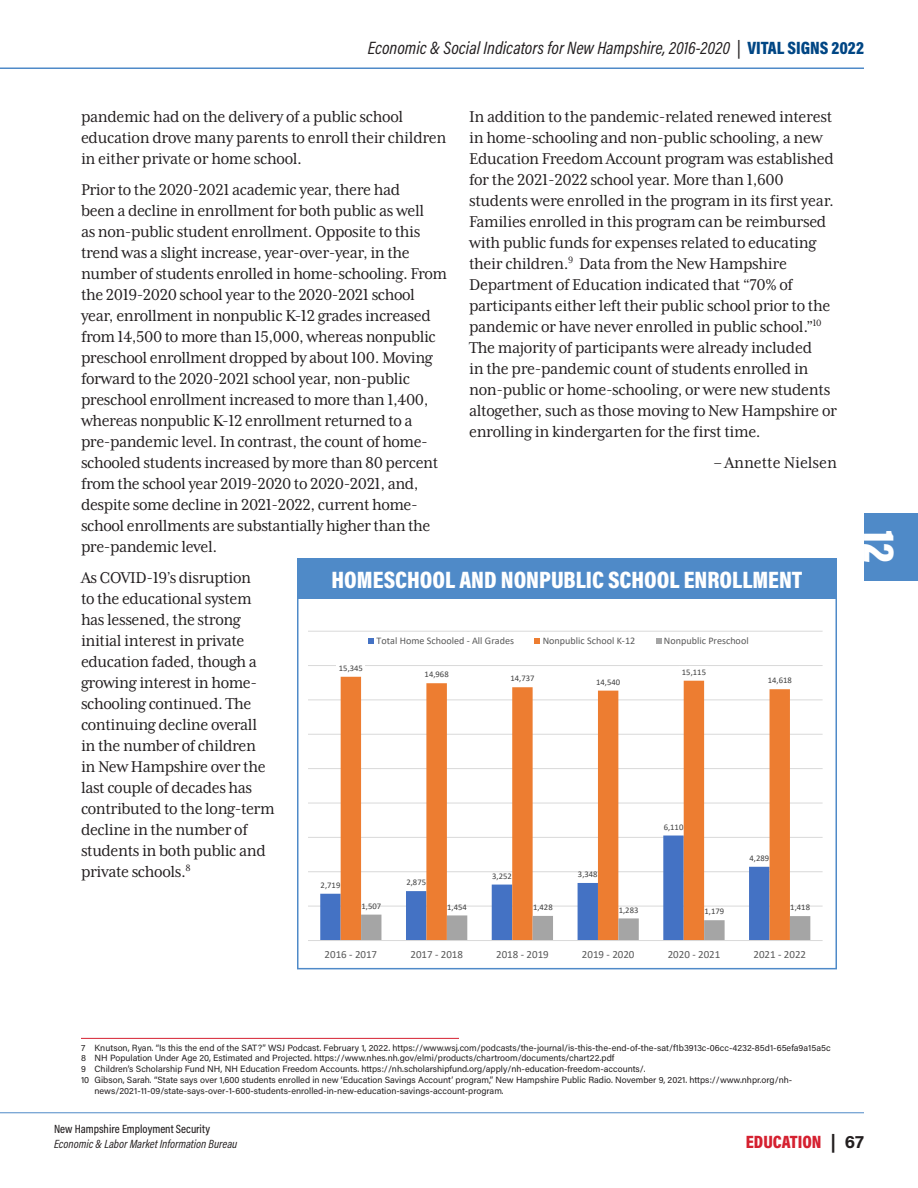
<style>
.page{position:relative;width:918px;height:1188px;background:#fff}
.page>*{position:absolute;margin:0;border:0;box-sizing:border-box;transform-origin:0 0}
.t1{font:900 45px "Acumin Pro Cond";color:#fff}
.t2{font:900 24px "Acumin Pro Cond";color:#fff}
.body{font:18px/21px "Mrs Eaves XL Serif Nar OT";letter-spacing:-.025em;color:#231f20}
.first_para_after_hea{font:18px/21px "Mrs Eaves XL Serif Nar OT";letter-spacing:-.02em;color:#231f20}
.t3{font:italic 18px "Acumin Pro Cond";color:#231f20}
.body-2{font:18px "Mrs Eaves XL Serif Nar OT";letter-spacing:-.005em;color:#231f20}
.t4{font:900 18px "Acumin Pro Cond";color:#d52130}
.t5{font:italic 12px "Acumin Pro Cond";color:#231f20}
.t6{font:500 12px "Acumin Pro Cond";color:#231f20}
.t7{font:10.95px "Calibri";color:#595959}
.t8{font:10.05px "Calibri";color:#595959}
.footnotes{font:9px/10.8px "Acumin Pro";color:#231f20}
.t9{font:8.55px "Calibri";letter-spacing:.005em;color:#404040}
.s1{font-weight:500;font-style:normal}
.s2{font-weight:900;font-style:normal;color:#004684}
.s3{font-family:"Acumin Pro";font-weight:700;color:#231f20}
</style>
<div class="page">
<hr style="left:0;top:68px;width:864px;height:1px;background:#4f8ac8">
<hr style="left:0;top:1112px;width:864px;height:1px;background:#4f8ac8">
<div style="left:864px;top:513px;width:54px;height:67px;background:#4f8ac8"></div>
<hr style="left:81px;top:1038px;width:378px;height:1px;background:#d52130">
<hr style="left:308px;top:906px;width:515px;height:1px;background:#d9d9d9">
<hr style="left:308px;top:871px;width:515px;height:1px;background:#d9d9d9">
<hr style="left:308px;top:837px;width:515px;height:1px;background:#d9d9d9">
<hr style="left:308px;top:803px;width:515px;height:1px;background:#d9d9d9">
<hr style="left:308px;top:768px;width:515px;height:1px;background:#d9d9d9">
<hr style="left:308px;top:734px;width:515px;height:1px;background:#d9d9d9">
<hr style="left:308px;top:700px;width:515px;height:1px;background:#d9d9d9">
<hr style="left:308px;top:665px;width:515px;height:1px;background:#d9d9d9">
<hr style="left:308px;top:631px;width:515px;height:1px;background:#d9d9d9">
<svg style="left:320px;top:836px;width:21px;height:104px"></svg>
<svg style="left:341px;top:677px;width:449px;height:263px"></svg>
<svg style="left:361px;top:915px;width:449px;height:25px"></svg>
<hr style="left:308px;top:940px;width:515px;height:1px;background:#d9d9d9">
<div style="left:337px;top:662px;width:28px;height:12px;background:#fff"></div>
<div style="left:422px;top:668px;width:29px;height:13px;background:#fff"></div>
<div style="left:508px;top:672px;width:29px;height:13px;background:#fff"></div>
<div style="left:594px;top:675px;width:28px;height:13px;background:#fff"></div>
<div style="left:680px;top:666px;width:28px;height:12px;background:#fff"></div>
<div style="left:766px;top:674px;width:28px;height:13px;background:#fff"></div>
<svg style="left:368px;top:638px;width:6px;height:6px"></svg>
<svg style="left:535px;top:638px;width:5px;height:6px"></svg>
<svg style="left:656px;top:638px;width:5px;height:6px"></svg>
<div style="left:297px;top:559px;width:540px;height:40px;background:#4f8ac8"></div>
<p class="t3" style="left:368px;top:36px;width:498px">Economic &amp; Social Indicators for New Hampshire, 2016-2020 <span class="s1">|</span> <span class="s2">VITAL SIGNS 2022</span></p>
<p class="first_para_after_hea" style="left:81px;top:107px;width:367px">pandemic had on the delivery of a public school education drove many parents to enroll their children in either private or home school.</p>
<p class="body" style="left:81px;top:179px;width:368px">Prior to the 2020-2021 academic year, there had<br>been a decline in enrollment for both public as well<br>as non-public student enrollment. Opposite to this trend was a slight increase, year-over-year, in the number of students enrolled in home-schooling. From the 2019-2020 school year to the 2020-2021 school year, enrollment in nonpublic K-12 grades increased from 14,500 to more than 15,000, whereas nonpublic preschool enrollment dropped by about 100. Moving forward to the 2020-2021 school year, non-public preschool enrollment increased to more than 1,400, whereas nonpublic K-12 enrollment returned to a pre-pandemic level. In contrast, the count of home&shy;schooled students increased by more than 80 percent from the school year 2019-2020 to 2020-2021, and, despite some decline in 2021-2022, current home&shy;school enrollments are substantially higher than the pre-pandemic level.</p>
<p class="body" style="left:81px;top:567px;width:195px">As COVID-19’s disruption<br>to the educational system has lessened, the strong initial interest in private education faded, though a growing interest in home&shy;schooling continued. The continuing decline overall in the number of children in New Hampshire over the last couple of decades has contributed to the long-term decline in the number of students in both public and private schools.<sup>8</sup></p>
<p class="body" style="left:469px;top:107px;width:369px">In addition to the pandemic-related renewed interest in home-schooling and non-public schooling, a new Education Freedom Account program was established for the 2021-2022 school year. More than 1,600 students were enrolled in the program in its first year.<br>Families enrolled in this program can be reimbursed with public funds for expenses related to educating their children.<sup>9</sup> Data from the New Hampshire Department of Education indicated that “70% of participants either left their public school prior to the pandemic or have never enrolled in public school.”<sup>10<br></sup>The majority of participants were already included<br>in the pre-pandemic count of students enrolled in non-public or home-schooling, or were new students altogether, such as those moving to New Hampshire or enrolling in kindergarten for the first time.</p>
<p class="body-2" style="left:714px;top:453px;width:124px">– Annette Nielsen</p>
<p class="t2" style="left:332px;top:564px;width:472px">HOMESCHOOL AND NONPUBLIC SCHOOL ENROLLMENT</p>
<p class="t8" style="left:377px;top:633px;width:139px">Total Home Schooled - All Grades</p>
<p class="t8" style="left:543px;top:633px;width:94px">Nonpublic School K-12</p>
<p class="t8" style="left:664px;top:633px;width:86px">Nonpublic Preschool</p>
<p class="t9" style="left:339px;top:662px;width:26px">15,345</p>
<p class="t9" style="left:682px;top:666px;width:26px">15,115</p>
<p class="t9" style="left:425px;top:669px;width:26px">14,968</p>
<p class="t9" style="left:510px;top:673px;width:26px">14,737</p>
<p class="t9" style="left:596px;top:676px;width:26px">14,540</p>
<p class="t9" style="left:768px;top:675px;width:26px">14,618</p>
<p class="t9" style="left:664px;top:821px;width:21px">6,110</p>
<p class="t9" style="left:749px;top:852px;width:21px">4,289</p>
<p class="t9" style="left:492px;top:870px;width:21px">3,252</p>
<p class="t9" style="left:578px;top:868px;width:21px">3,348</p>
<p class="t9" style="left:321px;top:879px;width:21px">2,719</p>
<p class="t9" style="left:406px;top:876px;width:21px">2,875</p>
<p class="t9" style="left:361px;top:900px;width:21px">1,507</p>
<p class="t9" style="left:447px;top:901px;width:21px">1,454</p>
<p class="t9" style="left:533px;top:901px;width:21px">1,428</p>
<p class="t9" style="left:619px;top:904px;width:21px">1,283</p>
<p class="t9" style="left:704px;top:906px;width:21px">1,179</p>
<p class="t9" style="left:790px;top:902px;width:21px">1,418</p>
<p class="t7" style="left:325px;top:947px;width:54px">2016 - 2017</p>
<p class="t7" style="left:410px;top:947px;width:54px">2017 - 2018</p>
<p class="t7" style="left:496px;top:947px;width:54px">2018 - 2019</p>
<p class="t7" style="left:582px;top:947px;width:54px">2019 - 2020</p>
<p class="t7" style="left:668px;top:947px;width:54px">2020 - 2021</p>
<p class="t7" style="left:754px;top:947px;width:54px">2021 - 2022</p>
<h1 class="t1" style="left:909px;top:530px;width:34px;rotate:90deg">12</h1>
<p class="footnotes" style="left:81px;top:1042px;width:751px">7 Knutson, Ryan. “Is this the end of the SAT?” WSJ Podcast. February 1, 2022. https://www.wsj.com/podcasts/the-journal/is-this-the-end-of-the-sat/f1b3913c-06cc-4232-85d1-65efa9a15a5c</p>
<p class="footnotes" style="left:81px;top:1053px;width:535px">8 NH Population Under Age 20, Estimated and Projected. https://www.nhes.nh.gov/elmi/products/chartroom/documents/chart22.pdf</p>
<p class="footnotes" style="left:81px;top:1063px;width:566px">9 Children’s Scholarship Fund NH, NH Education Freedom Accounts. https://nh.scholarshipfund.org/apply/nh-education-freedom-accounts/.</p>
<p class="footnotes" style="left:94px;top:1074px;width:699px;text-indent:-14px">10 Gibson, Sarah. “State says over 1,600 students enrolled in new ‘Education Savings Account’ program,” New Hampshire Public Radio. November 9, 2021. https://www.nhpr.org/nh&shy;news/2021-11-09/state-says-over-1-600-students-enrolled-in-new-education-savings-account-program.</p>
<p class="t6" style="left:54px;top:1121px;width:158px">New Hampshire Employment Security</p>
<p class="t5" style="left:54px;top:1136px;width:185px">Economic &amp; Labor Market Information Bureau</p>
<p class="t4" style="left:746px;top:1130px;width:120px">EDUCATION <span class="s3">| 67</span></p>
</div>
